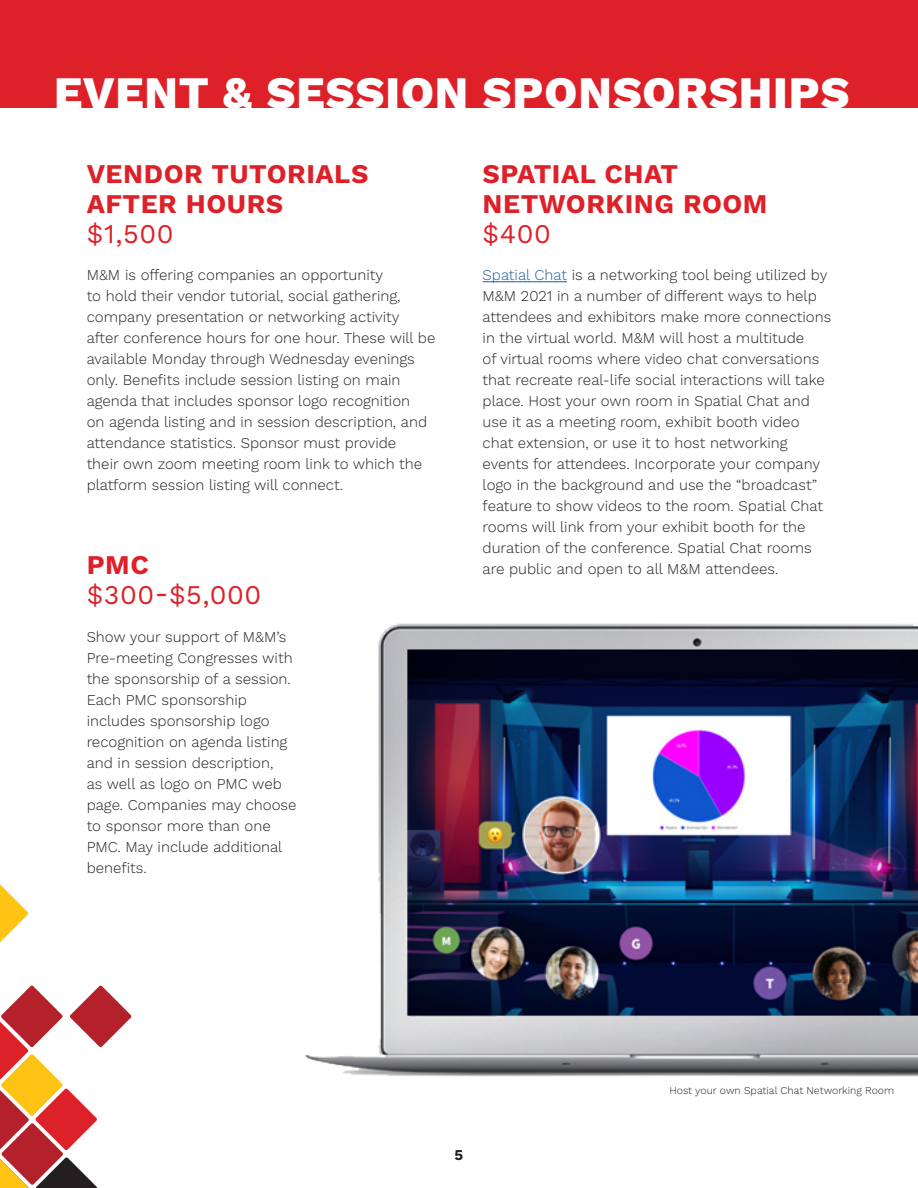
<style>
.page{position:relative;width:918px;height:1188px;background:#fff}
.page>*{position:absolute;margin:0;border:0;box-sizing:border-box;transform-origin:0 0}
.t1{font:800 45px "Work Sans";letter-spacing:.02em;color:#fff}
.t2{font:700 27px/30px "Work Sans";letter-spacing:.02em;color:#de2128}
.t3{font:27px/30px "Work Sans";letter-spacing:.02em;color:#de2128}
.Copy{font:300 15px/21px "Work Sans";color:#231f20}
.t4{font:700 15px "Work Sans";color:#231f20}
.Copy-2{font:300 10.5px "Work Sans";color:#231f20}
.s1{font-weight:400}
.s2{font-weight:700}
.s3{color:#175d9e}
</style>
<div class="page">
<div style="left:0;top:0;width:918px;height:108px;background:#de2128"></div>
<hr style="left:483px;top:281px;width:84px;height:1px;background:#175d9e">
<img style="left:305px;top:623px;width:613px;height:454px">
<svg style="left:0;top:985px;width:132px;height:203px"></svg>
<svg style="left:0;top:884px;width:28px;height:59px"></svg>
<p class="t1" style="left:54px;top:67px;width:797px">EVENT &amp; SESSION SPONSORSHIPS</p>
<h2 class="t2" style="left:87px;top:160px;width:283px">VENDOR TUTORIALS<br>AFTER HOURS <span class="s1">$1,500</span></h2>
<h2 class="Copy" style="left:87px;top:265px;width:350px">M&amp;M is offering companies an opportunity<br>to hold their vendor tutorial, social gathering, company presentation or networking activity after conference hours for one hour. These will be available Monday through Wednesday evenings only. Benefits include session listing on main agenda that includes sponsor logo recognition<br>on agenda listing and in session description, and attendance statistics. Sponsor must provide<br>their own zoom meeting room link to which the platform session listing will connect.</h2>
<h2 class="t3" style="left:87px;top:551px;width:176px"><span class="s2">PMC </span>$300-$5,000</h2>
<p class="Copy" style="left:87px;top:627px;width:211px">Show your support of M&amp;M’s<br>Pre-meeting Congresses with the sponsorship of a session.<br>Each PMC sponsorship includes sponsorship logo recognition on agenda listing and in session description,<br>as well as logo on PMC web page. Companies may choose to sponsor more than one<br>PMC. May include additional benefits.</p>
<h2 class="t2" style="left:483px;top:160px;width:286px">SPATIAL CHAT<br>NETWORKING ROOM <span class="s1">$400</span></h2>
<p class="Copy" style="left:483px;top:265px;width:350px"><span class="s3">Spatial Chat</span> is a networking tool being utilized by M&amp;M 2021 in a number of different ways to help attendees and exhibitors make more connections in the virtual world. M&amp;M will host a multitude<br>of virtual rooms where video chat conversations that recreate real-life social interactions will take place. Host your own room in Spatial Chat and use it as a meeting room, exhibit booth video chat extension, or use it to host networking events for attendees. Incorporate your company logo in the background and use the “broadcast” feature to show videos to the room. Spatial Chat rooms will link from your exhibit booth for the duration of the conference. Spatial Chat rooms are public and open to all M&amp;M attendees.</p>
<p class="t4" style="left:455px;top:1146px;width:10px">5</p>
<p class="Copy-2" style="left:669px;top:1084px;width:226px">Host your own Spatial Chat Networking Room</p>
</div>
